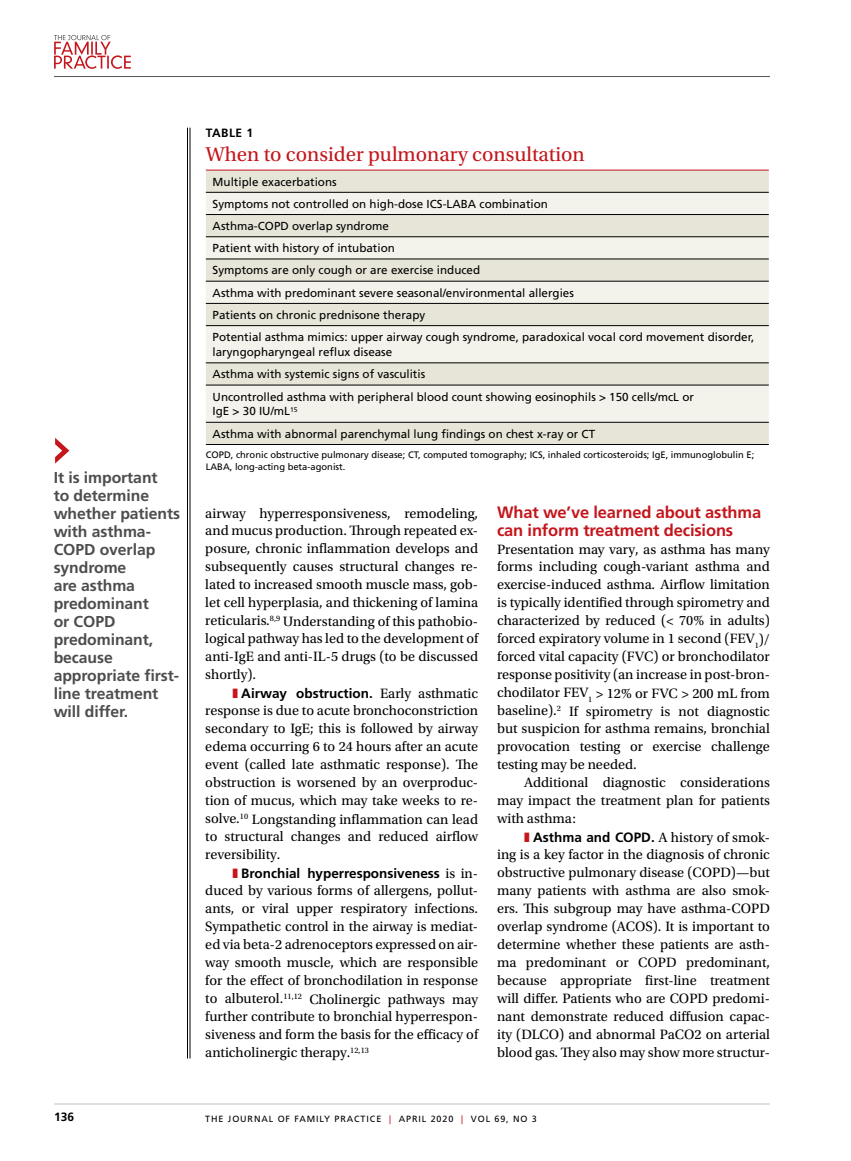
<style>
.page{position:relative;width:851px;height:1161px;background:#fff}
.page>*{position:absolute;margin:0;border:0;box-sizing:border-box;transform-origin:0 0}
.t1{font:21px "Utopia Std";color:#c4161c}
.t2{font:700 16.5px/18px "Frutiger LT Std";letter-spacing:-.01em;color:#c4161c}
.t3{font:700 15.75px/18px "Frutiger LT Std";letter-spacing:-.005em;color:#4d4d4f}
.t4{font:14.25px/18px "Utopia Std";color:#000;text-align:justify}
.t5{font:700 13.5px "Frutiger LT Std";color:#000}
.t6{font:700 12px "Frutiger LT Std";letter-spacing:.02em;color:#000}
.t7{font:11.7px/22.2px "Frutiger LT Std";color:#000}
.t8{font:9.3px/12px "Frutiger LT Std";color:#000}
.t9{font:9px "Frutiger LT Std";letter-spacing:.1em;color:#000}
.s1{color:#c4161c}
.s2{font-family:"Utopia Std";font-weight:400;font-size:14.25px}
.s3{font-family:"Frutiger LT Std";font-weight:700;font-size:13.5px}
</style>
<div class="page">
<svg style="left:54px;top:35px;width:77px;height:34px"></svg>
<hr style="left:54px;top:76px;width:716px;height:1px;background:#58595b">
<hr style="left:54px;top:1104px;width:716px;height:1px;background:#bcbec0">
<svg style="left:55px;top:438px;width:14px;height:26px"></svg>
<hr style="left:190px;top:128px;width:1px;height:931px;background:#000">
<hr style="left:187px;top:128px;width:1px;height:931px;background:#000">
<div style="left:206px;top:171px;width:562px;height:273px;background:#e7e5d8"></div>
<svg style="left:206px;top:193px;width:562px;height:229px;background:#ebeae1"></svg>
<hr style="left:206px;top:170px;width:562px;height:1px;background:#c4161c">
<hr style="left:206px;top:192px;width:562px;height:1px;background:#000">
<hr style="left:206px;top:214px;width:562px;height:1px;background:#000">
<hr style="left:206px;top:236px;width:562px;height:1px;background:#000">
<hr style="left:206px;top:259px;width:562px;height:1px;background:#000">
<hr style="left:206px;top:281px;width:562px;height:1px;background:#000">
<hr style="left:206px;top:303px;width:562px;height:1px;background:#000">
<hr style="left:206px;top:325px;width:562px;height:1px;background:#000">
<hr style="left:206px;top:362px;width:562px;height:1px;background:#000">
<hr style="left:206px;top:385px;width:562px;height:1px;background:#000">
<hr style="left:206px;top:422px;width:562px;height:1px;background:#000">
<hr style="left:206px;top:444px;width:562px;height:1px;background:#000">
<p class="t3" style="left:54px;top:469px;width:128px">It is important<br>to determine whether patients with asthma-<br>COPD overlap syndrome<br>are asthma predominant<br>or COPD predominant, because appropriate first&shy;line treatment will differ.</p>
<p class="t6" style="left:206px;top:125px;width:49px">TABLE 1</p>
<h1 class="t1" style="left:206px;top:143px;width:380px">When to consider pulmonary consultation</h1>
<p class="t7" style="left:212px;top:170px;width:543px">Multiple exacerbations<br>Symptoms not controlled on high-dose ICS-LABA combination<br>Asthma-COPD overlap syndrome<br>Patient with history of intubation<br>Symptoms are only cough or are exercise induced<br>Asthma with predominant severe seasonal/environmental allergies<br>Patients on chronic prednisone therapy<br>Potential asthma mimics: upper airway cough syndrome, paradoxical vocal cord movement disorder,</p>
<p class="t7" style="left:212px;top:341px;width:483px">laryngopharyngeal reflux disease<br>Asthma with systemic signs of vasculitis<br>Uncontrolled asthma with peripheral blood count showing eosinophils &gt; 150 cells/mcL or</p>
<p class="t7" style="left:212px;top:400px;width:384px">IgE &gt; 30 IU/mL<sup>15<br></sup>Asthma with abnormal parenchymal lung findings on chest x-ray or CT</p>
<p class="t8" style="left:206px;top:449px;width:550px">COPD, chronic obstructive pulmonary disease; CT, computed tomography; ICS, inhaled corticosteroids; IgE, immunoglobulin E;<br>LABA, long-acting beta-agonist.</p>
<p class="t4" style="left:205px;top:504px;width:274px">airway hyperresponsiveness, remodeling, and mucus production. Through repeated ex&shy;posure, chronic inflammation develops and subsequently causes structural changes re&shy;lated to increased smooth muscle mass, gob&shy;let cell hyperplasia, and thickening of lamina reticularis.<sup>8,9</sup> Understanding of this pathobio&shy;logical pathway has led to the development of anti-IgE and anti-IL-5 drugs (to be discussed shortly).</p>
<p class="t5" style="left:232px;top:685px;width:247px"><span class="s1">❚</span> Airway obstruction. <span class="s2">Early asthmatic</span></p>
<p class="t4" style="left:205px;top:702px;width:274px">response is due to acute bronchoconstriction secondary to IgE; this is followed by airway edema occurring 6 to 24 hours after an acute event (called late asthmatic response). The obstruction is worsened by an overproduc&shy;tion of mucus, which may take weeks to re&shy;solve.<sup>10</sup> Longstanding inflammation can lead to structural changes and reduced airflow reversibility.</p>
<p class="t5" style="left:232px;top:865px;width:247px"><span class="s1">❚</span> Bronchial hyperresponsiveness <span class="s2">is in-</span></p>
<p class="t4" style="left:205px;top:882px;width:274px">duced by various forms of allergens, pollut&shy;ants, or viral upper respiratory infections.<br>Sympathetic control in the airway is mediat&shy;ed via beta-2 adrenoceptors expressed on air&shy;way smooth muscle, which are responsible for the effect of bronchodilation in response to albuterol.<sup>11,12</sup> Cholinergic pathways may further contribute to bronchial hyperrespon&shy;siveness and form the basis for the efficacy of anticholinergic therapy.<sup>12,13</sup></p>
<p class="t2" style="left:497px;top:503px;width:266px">What we’ve learned about asthma can inform treatment decisions</p>
<p class="t4" style="left:497px;top:540px;width:274px">Presentation may vary, as asthma has many forms including cough-variant asthma and exercise-induced asthma. Airflow limitation is typically identified through spirometry and characterized by reduced (&lt; 70% in adults) forced expiratory volume in 1 second (FEV<sub>1</sub>)/ forced vital capacity (FVC) or bronchodilator response positivity (an increase in post-bron&shy;chodilator FEV<sub>1</sub> &gt; 12% or FVC &gt; 200 mL from baseline).<sup>2</sup> If spirometry is not diagnostic but suspicion for asthma remains, bronchial provocation testing or exercise challenge testing may be needed.</p>
<p class="t4" style="left:497px;top:774px;width:274px;text-indent:27px">Additional diagnostic considerations may impact the treatment plan for patients with asthma:</p>
<p class="t4" style="left:497px;top:828px;width:274px;text-indent:27px"><span class="s1">❚</span> <span class="s3">Asthma and COPD.</span> A history of smok&shy;ing is a key factor in the diagnosis of chronic obstructive pulmonary disease (COPD)—but many patients with asthma are also smok&shy;ers. This subgroup may have asthma-COPD overlap syndrome (ACOS). It is important to determine whether these patients are asth&shy;ma predominant or COPD predominant, because appropriate first-line treatment will differ. Patients who are COPD predomi&shy;nant demonstrate reduced diffusion capac&shy;ity (DLCO) and abnormal PaCO2 on arterial blood gas. They also may show more structur-</p>
<p class="t6" style="left:54px;top:1110px;width:22px">136</p>
<p class="t9" style="left:205px;top:1113px;width:333px">THE JOURNAL OF FAMILY PRACTICE <span class="s1">|</span> APRIL 2020 <span class="s1">|</span> VOL 69, NO 3</p>
</div>
